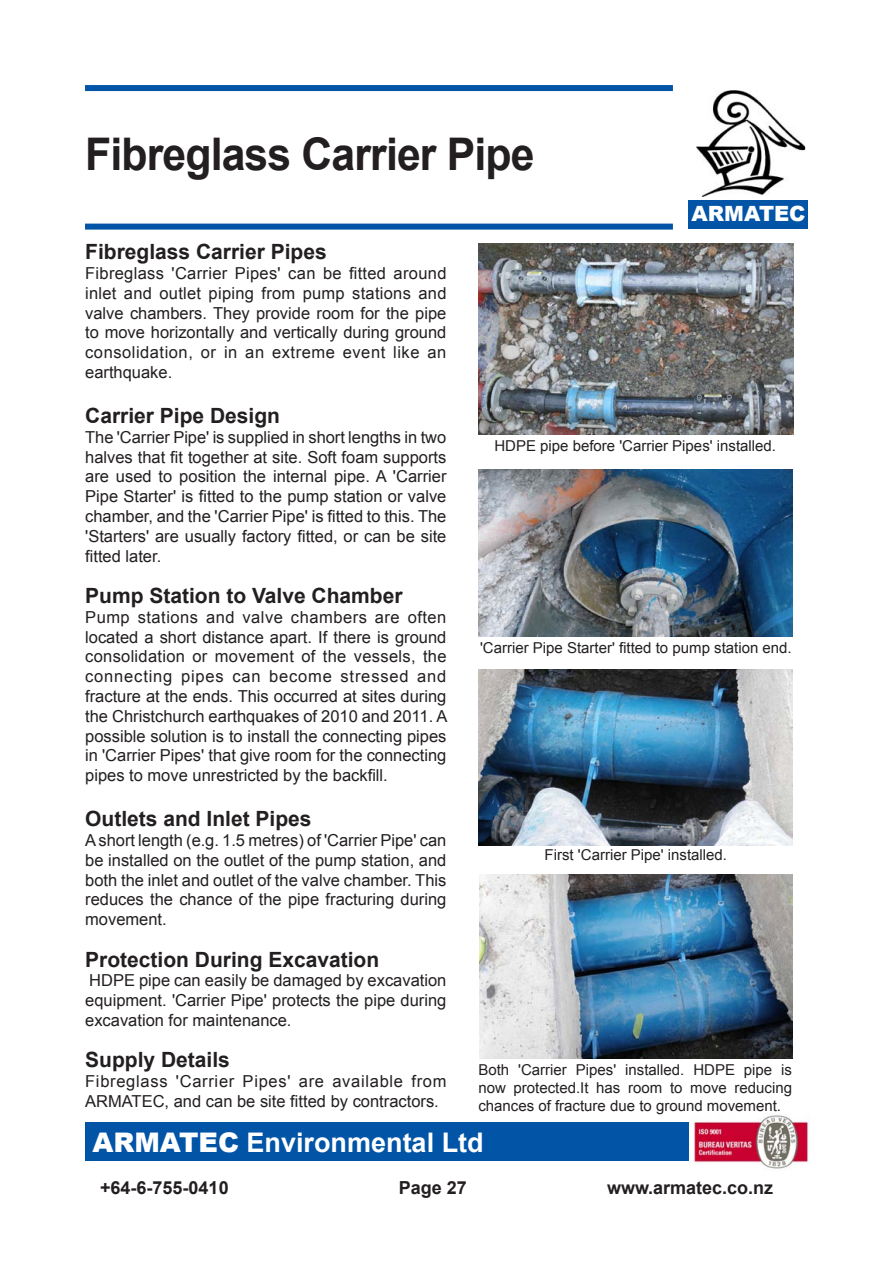
<style>
.page{position:relative;width:893px;height:1263px;background:#fff}
.page>*{position:absolute;margin:0;border:0;box-sizing:border-box;transform-origin:0 0}
.t1{font:700 45px "Arial";letter-spacing:-.02em;color:#231f20;scale:.95 1}
.t2{font:700 27px "Arial";color:#fff}
.t3{font:700 21px "Arial";color:#231f20}
.t4{font:900 21px "Arial";color:#fff}
.t5{font:700 18px "Arial";color:#231f20}
.t6{font:16.5px/19.8px "Arial";color:#231f20;text-align:justify}
.t7{font:16.5px/19.8px "Arial";letter-spacing:.04em;color:#231f20}
.t8{font:15px/18px "Arial";color:#231f20;text-align:justify}
.s1{font-weight:900}
</style>
<div class="page">
<div style="left:85px;top:1122px;width:605px;height:38px;background:#0154a6"></div>
<img style="left:693px;top:1115px;width:116px;height:54px">
<div style="left:85px;top:85px;width:588px;height:6px;background:#0154a6"></div>
<div style="left:85px;top:224px;width:588px;height:6px;background:#0154a6"></div>
<div style="left:689px;top:200px;width:119px;height:29px;background:#0154a6"></div>
<img style="left:696px;top:90px;width:109px;height:107px">
<img style="left:478px;top:470px;width:314px;height:167px">
<img style="left:478px;top:669px;width:314px;height:176px">
<img style="left:479px;top:874px;width:314px;height:185px">
<img style="left:479px;top:244px;width:314px;height:191px">
<h1 class="t1" style="left:85px;top:125px;width:474px">Fibreglass Carrier Pipe</h1>
<p class="t4" style="left:692px;top:198px;width:116px">ARMATEC</p>
<p class="t3" style="left:85px;top:238px;width:243px">Fibreglass Carrier Pipes</p>
<p class="t6" style="left:85px;top:263px;width:363px">Fibreglass 'Carrier Pipes' can be fitted around inlet and outlet piping from pump stations and valve chambers. They provide room for the pipe to move horizontally and vertically during ground consolidation, or in an extreme event like an earthquake.</p>
<p class="t3" style="left:85px;top:402px;width:196px">Carrier Pipe Design</p>
<p class="t6" style="left:85px;top:427px;width:363px">The 'Carrier Pipe' is supplied in short lengths in two halves that fit together at site. Soft foam supports are used to position the internal pipe. A 'Carrier Pipe Starter' is fitted to the pump station or valve chamber, and the 'Carrier Pipe' is fitted to this. The 'Starters' are usually factory fitted, or can be site fitted later.</p>
<p class="t3" style="left:85px;top:582px;width:319px">Pump Station to Valve Chamber</p>
<p class="t6" style="left:85px;top:607px;width:364px">Pump stations and valve chambers are often located a short distance apart. If there is ground consolidation or movement of the vessels, the connecting pipes can become stressed and fracture at the ends. This occurred at sites during the Christchurch earthquakes of 2010 and 2011. A possible solution is to install the connecting pipes in 'Carrier Pipes' that give room for the connecting pipes to move unrestricted by the backfill.</p>
<p class="t3" style="left:85px;top:805px;width:228px">Outlets and Inlet Pipes</p>
<p class="t6" style="left:85px;top:830px;width:363px">A short length (e.g. 1.5 metres) of 'Carrier Pipe' can be installed on the outlet of the pump station, and both the inlet and outlet of the valve chamber. This reduces the chance of the pipe fracturing during movement.</p>
<p class="t3" style="left:85px;top:945px;width:296px">Protection During Excavation</p>
<p class="t6" style="left:85px;top:971px;width:363px">HDPE pipe can easily be damaged by excavation equipment. 'Carrier Pipe' protects the pipe during excavation for maintenance.</p>
<p class="t3" style="left:85px;top:1046px;width:146px">Supply Details</p>
<p class="t7" style="left:85px;top:1072px;width:363px">Fibreglass 'Carrier Pipes' are available from<br>ARMATEC, and can be site fitted by contractors.</p>
<p class="t8" style="left:494px;top:437px;width:283px">HDPE pipe before 'Carrier Pipes' installed.</p>
<p class="t8" style="left:480px;top:639px;width:313px">'Carrier Pipe Starter' fitted to pump station end.</p>
<p class="t8" style="left:545px;top:846px;width:184px">First 'Carrier Pipe' installed.</p>
<p class="t8" style="left:478px;top:1061px;width:315px">Both 'Carrier Pipes' installed. HDPE pipe is now protected.It has room to move reducing chances of fracture due to ground movement.</p>
<h2 class="t2" style="left:92px;top:1125px;width:393px"><span class="s1">ARMATEC</span> Environmental Ltd</h2>
<p class="t5" style="left:100px;top:1176px;width:130px">+64-6-755-0410</p>
<p class="t5" style="left:399px;top:1176px;width:70px">Page 27</p>
<p class="t5" style="left:607px;top:1176px;width:168px">www.armatec.co.nz</p>
</div>
